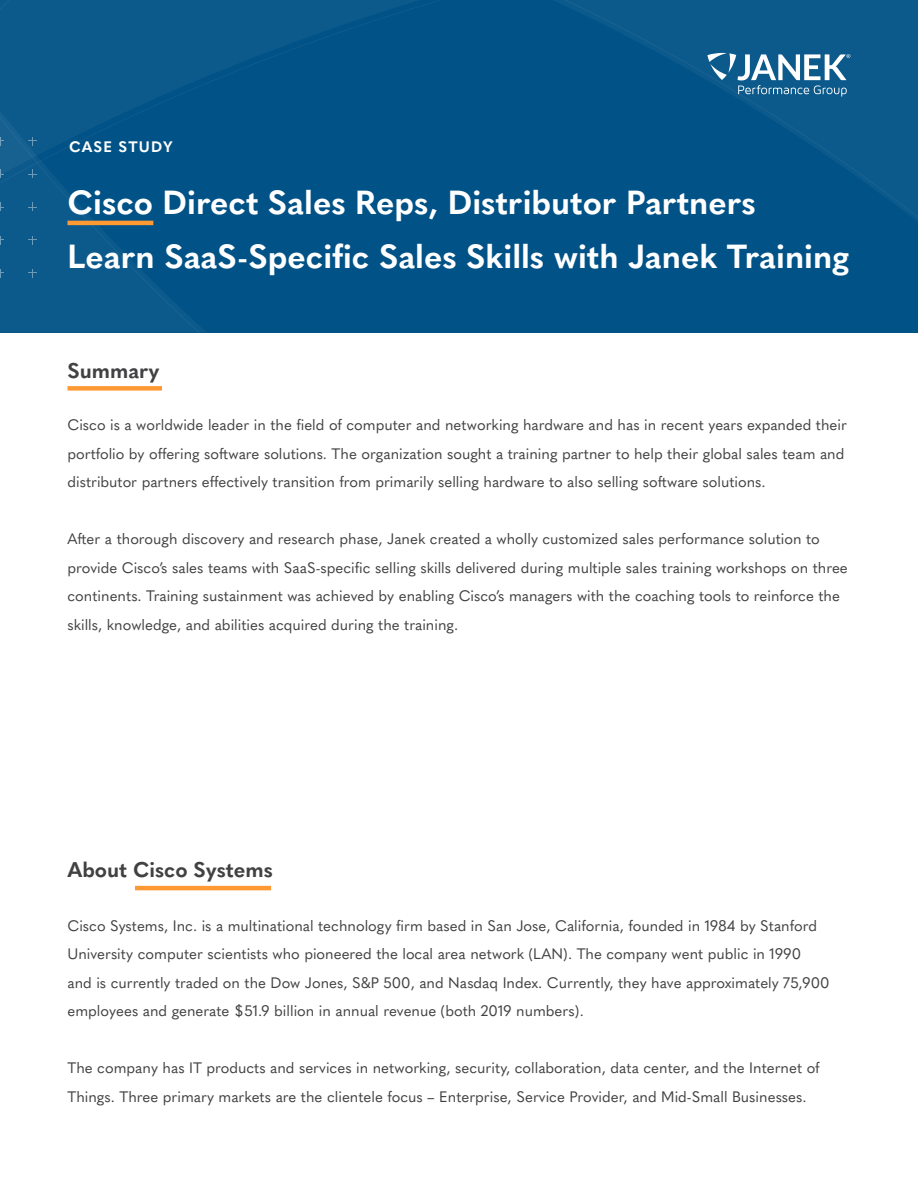
<style>
.page{position:relative;width:918px;height:1188px;background:#fff}
.page>*{position:absolute;margin:0;border:0;box-sizing:border-box;transform-origin:0 0}
.t1{font:700 33px/54px "Quasimoda";color:#fff}
.t2{font:700 21px "Quasimoda";color:#414143}
.t3{font:15px/28.5px "Quasimoda";color:#414143}
.t4{font:700 15px "Quasimoda";letter-spacing:.075em;color:#fff}
</style>
<div class="page">
<svg style="left:0;top:0;width:286px;height:333px;background:#065689"></svg>
<svg style="left:286px;top:0;width:632px;height:333px;background:#025387"></svg>
<svg style="left:29px;top:137px;width:8px;height:8px"></svg>
<svg style="left:29px;top:170px;width:8px;height:8px"></svg>
<svg style="left:29px;top:203px;width:8px;height:8px"></svg>
<svg style="left:29px;top:236px;width:8px;height:8px"></svg>
<svg style="left:29px;top:269px;width:8px;height:8px"></svg>
<svg style="left:0;top:137px;width:4px;height:8px"></svg>
<svg style="left:0;top:170px;width:4px;height:8px"></svg>
<svg style="left:0;top:203px;width:4px;height:8px"></svg>
<svg style="left:0;top:236px;width:4px;height:8px"></svg>
<svg style="left:0;top:269px;width:4px;height:8px"></svg>
<hr style="left:68px;top:221px;width:85px;height:4px;background:#f93">
<div style="left:68px;top:386px;width:94px;height:5px;background:#f93"></div>
<hr style="left:135px;top:886px;width:136px;height:4px;background:#f93">
<svg style="left:707px;top:53px;width:143px;height:44px"></svg>
<p class="t4" style="left:69px;top:135px;width:105px">CASE STUDY</p>
<p class="t1" style="left:68px;top:173px;width:783px">Cisco Direct Sales Reps, Distributor Partners<br>Learn SaaS-Specific Sales Skills with Janek Training</p>
<p class="t2" style="left:68px;top:354px;width:94px">Summary</p>
<p class="t3" style="left:68px;top:409px;width:781px">Cisco is a worldwide leader in the field of computer and networking hardware and has in recent years expanded their portfolio by offering software solutions. The organization sought a training partner to help their global sales team and distributor partners effectively transition from primarily selling hardware to also selling software solutions.</p>
<p class="t3" style="left:68px;top:523px;width:782px">After a thorough discovery and research phase, Janek created a wholly customized sales performance solution to provide Cisco’s sales teams with SaaS-specific selling skills delivered during multiple sales training workshops on three continents. Training sustainment was achieved by enabling Cisco’s managers with the coaching tools to reinforce the skills, knowledge, and abilities acquired during the training.</p>
<p class="t2" style="left:68px;top:853px;width:207px">About Cisco Systems</p>
<p class="t3" style="left:68px;top:910px;width:764px">Cisco Systems, Inc. is a multinational technology firm based in San Jose, California, founded in 1984 by Stanford University computer scientists who pioneered the local area network (LAN). The company went public in 1990<br>and is currently traded on the Dow Jones, S&amp;P 500, and Nasdaq Index. Currently, they have approximately 75,900 employees and generate $51.9 billion in annual revenue (both 2019 numbers).</p>
<p class="t3" style="left:68px;top:1053px;width:754px">The company has IT products and services in networking, security, collaboration, data center, and the Internet of<br>Things. Three primary markets are the clientele focus – Enterprise, Service Provider, and Mid-Small Businesses.</p>
</div>
